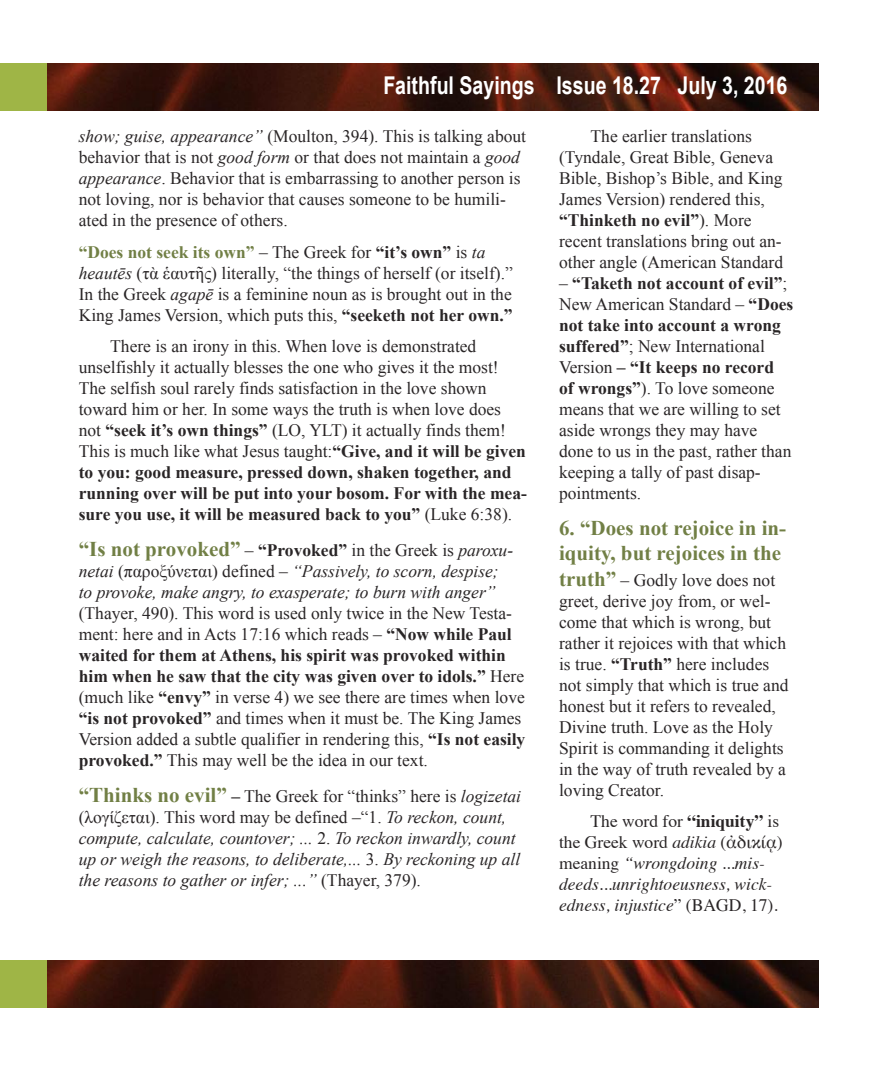
<style>
.page{position:relative;width:882px;height:1071px;background:#fff}
.page>*{position:absolute;margin:0;border:0;box-sizing:border-box;transform-origin:0 0}
.t1{font:700 24.5px "Arial";color:#fff;scale:.8 1}
.t2{font:700 21px/25.2px "Times New Roman";color:#717f45}
.t3{font:17.5px/21px "Times New Roman";color:#292526}
.t4{font:italic 17.5px/21px "Times New Roman";color:#292526}
.t5{font:italic 17.5px/21px "Times";color:#292526}
.s1{font-style:italic}
.s2{font-weight:700;color:#717f45}
.s3{font-weight:700}
.s4{font-weight:400;font-size:17.5px;color:#292526}
.s5{font-size:17.5px;color:#292526}
.s6{font-weight:400;font-style:italic;font-size:17.5px;color:#292526}
.s7{font-style:normal}
.s8{font-weight:700;font-style:normal;font-size:21px;color:#717f45}
.s9{font-weight:700;font-style:normal}
.s10{font-weight:700;font-size:21px;color:#717f45}
</style>
<div class="page">
<div style="left:0;top:63px;width:62px;height:47px;background:#9fb546"></div>
<div style="left:0;top:961px;width:63px;height:47px;background:#9fb546"></div>
<img style="left:47px;top:961px;width:772px;height:47px">
<img style="left:47px;top:63px;width:772px;height:47px">
<h1 class="t1" style="left:383px;top:69px;width:507px">Faithful Sayings Issue 18.27 July 3, 2016</h1>
<p class="t3" style="left:79px;top:126px;width:449px"><span class="s1">show; guise, appearance”</span> (Moulton, 394). This is talking about behavior that is not <span class="s1">good form</span> or that does not maintain a <span class="s1">good appearance</span>. Behavior that is embarrassing to another person is not loving, nor is behavior that causes someone to be humili&shy;ated in the presence of others.</p>
<p class="t3" style="left:79px;top:241px;width:436px"><span class="s2">“Does not seek its own”</span> – The Greek for <span class="s3">“it’s own”</span> is <span class="s1">ta heautēs</span> (τὰ ἑαυτῆς) literally, “the things of herself (or itself).” In the Greek <span class="s1">agapē</span> is a feminine noun as is brought out in the King James Version, which puts this, <span class="s3">“seeketh not her own.”</span></p>
<p class="t3" style="left:79px;top:336px;width:450px;text-indent:32px">There is an irony in this. When love is demonstrated unselfishly it actually blesses the one who gives it the most!<br>The selfish soul rarely finds satisfaction in the love shown toward him or her. In some ways the truth is when love does not <span class="s3">“seek it’s own things”</span> (LO, YLT) it actually finds them!<br>This is much like what Jesus taught:<span class="s3">“Give, and it will be given to you: good measure, pressed down, shaken together, and running over will be put into your bosom. For with the mea&shy;sure you use, it will be measured back to you”</span> (Luke 6:38).</p>
<p class="t2" style="left:79px;top:536px;width:436px">“Is not provoked” <span class="s4">–</span> <span class="s5">“Provoked”</span> <span class="s4">in the Greek is</span> <span class="s6">paroxu-</span></p>
<p class="t4" style="left:79px;top:560px;width:422px">netai <span class="s7">(παροξύνεται) defined –</span> “Passively, to scorn, despise; to provoke, make angry, to exasperate; to burn with anger”</p>
<p class="t3" style="left:79px;top:603px;width:448px">(Thayer, 490). This word is used only twice in the New Testa&shy;ment: here and in Acts 17:16 which reads – <span class="s3">“Now while Paul waited for them at Athens, his spirit was provoked within him when he saw that the city was given over to idols.”</span> Here (much like <span class="s3">“envy”</span> in verse 4) we see there are times when love <span class="s3">“is not provoked”</span> and times when it must be. The King James Version added a subtle qualifier in rendering this, <span class="s3">“Is not easily provoked.”</span> This may well be the idea in our text.</p>
<p class="t4" style="left:79px;top:785px;width:444px"><span class="s8">“Thinks no evil”</span> <span class="s9">–</span> <span class="s7">The Greek for “thinks” here is</span> logizetai <span class="s7">(λογίζεται). This word may be defined –“1.</span> To reckon, count, compute, calculate, countover; ... <span class="s7">2.</span> To reckon inwardly, count up or weigh the reasons, to deliberate,... <span class="s7">3.</span> By reckoning up all the reasons to gather or infer; ...” <span class="s7">(Thayer, 379).</span></p>
<p class="t3" style="left:559px;top:126px;width:226px;text-indent:32px">The earlier translations (Tyndale, Great Bible, Geneva<br>Bible, Bishop’s Bible, and King<br>James Version) rendered this, <span class="s3">“Thinketh no evil”</span>). More recent translations bring out an&shy;other angle (American Standard</p>
<p class="t3" style="left:559px;top:273px;width:236px">– <span class="s3">“Taketh not account of evil”</span>;<br>New American Standard – <span class="s3">“Does not take into account a wrong suffered”</span>; New International<br>Version <span class="s3">– “It keeps no record<br>of wrongs”</span>). To love someone means that we are willing to set aside wrongs they may have done to us in the past, rather than keeping a tally of past disap&shy;pointments.</p>
<p class="t2" style="left:559px;top:515px;width:229px">6. “Does not rejoice in in&shy;iquity, but rejoices in the</p>
<p class="t3" style="left:559px;top:569px;width:231px"><span class="s10">truth”</span> – Godly love does not greet, derive joy from, or wel&shy;come that which is wrong, but rather it rejoices with that which is true. <span class="s3">“Truth”</span> here includes not simply that which is true and honest but it refers to revealed,<br>Divine truth. Love as the Holy<br>Spirit is commanding it delights in the way of truth revealed by a loving Creator.</p>
<p class="t5" style="left:559px;top:810px;width:225px;text-indent:32px"><span class="s7">The word for</span> <span class="s9">“iniquity”</span> <span class="s7">is the Greek word</span> adikia <span class="s7">(ἀδικίᾳ) meaning</span> “wrongdoing ...mis&shy;deeds...unrightoeusness, wick&shy;edness, injustice<span class="s7">” (BAGD, 17).</span></p>
</div>
